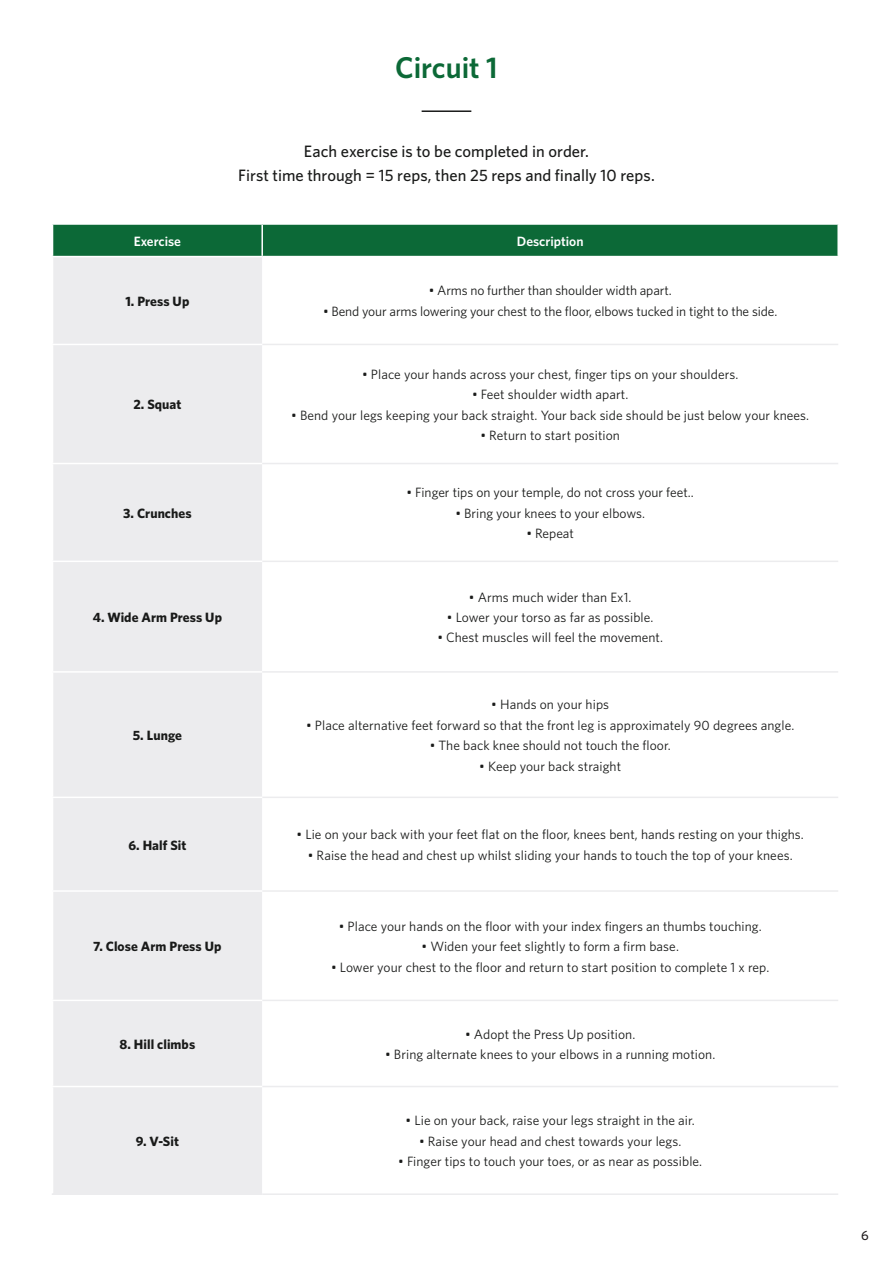
<style>
.page{position:relative;width:893px;height:1263px;background:#fff}
.page>*{position:absolute;margin:0;border:0;box-sizing:border-box;transform-origin:0 0}
.t1{font:600 30px "Whitney";color:#0c6937}
.t2{font:500 16.5px "Whitney";color:#191a19}
.t3{font:13.5px "Whitney";letter-spacing:.005em;color:#191a19}
.t4{font:700 13.5px "Whitney";letter-spacing:.005em;color:#191a19}
.t5{font:600 13.5px "Whitney";color:#fff}
.t6{font:500 13.5px "Whitney";color:#231f20}
</style>
<div class="page">
<hr style="left:422px;top:110px;width:49px;height:2px;background:#191a19">
<div style="left:53px;top:225px;width:784px;height:31px;background:#0c6937"></div>
<div style="left:53px;top:257px;width:209px;height:936px;background:#ececee"></div>
<hr style="left:52px;top:671px;width:210px;height:2px;background:#fff">
<hr style="left:52px;top:463px;width:210px;height:1px;background:#fff">
<hr style="left:261px;top:225px;width:2px;height:31px;background:#fff">
<hr style="left:262px;top:561px;width:576px;height:1px;background:#ececee">
<hr style="left:262px;top:796px;width:576px;height:2px;background:#ececee">
<hr style="left:262px;top:344px;width:576px;height:1px;background:#ececee">
<hr style="left:262px;top:890px;width:576px;height:2px;background:#ececee">
<hr style="left:262px;top:1000px;width:576px;height:1px;background:#ececee">
<hr style="left:262px;top:1086px;width:576px;height:1px;background:#ececee">
<hr style="left:52px;top:1193px;width:210px;height:2px;background:#ececee">
<hr style="left:262px;top:1193px;width:576px;height:2px;background:#ececee">
<hr style="left:52px;top:344px;width:210px;height:1px;background:#fff">
<hr style="left:52px;top:561px;width:210px;height:1px;background:#fff">
<hr style="left:52px;top:796px;width:210px;height:2px;background:#fff">
<hr style="left:262px;top:463px;width:576px;height:1px;background:#ececee">
<hr style="left:262px;top:671px;width:576px;height:2px;background:#ececee">
<hr style="left:52px;top:890px;width:210px;height:2px;background:#fff">
<hr style="left:52px;top:1000px;width:210px;height:1px;background:#fff">
<hr style="left:52px;top:1086px;width:210px;height:1px;background:#fff">
<p class="t1" style="left:395px;top:48px;width:104px">Circuit 1</p>
<p class="t2" style="left:304px;top:140px;width:287px">Each exercise is to be completed in order.</p>
<p class="t2" style="left:238px;top:164px;width:418px">First time through = 15 reps, then 25 reps and finally 10 reps.</p>
<p class="t5" style="left:134px;top:232px;width:49px">Exercise</p>
<p class="t5" style="left:517px;top:232px;width:68px">Description</p>
<p class="t4" style="left:125px;top:292px;width:65px">1. Press Up</p>
<p class="t4" style="left:133px;top:396px;width:50px">2. Squat</p>
<p class="t4" style="left:123px;top:504px;width:70px">3. Crunches</p>
<p class="t4" style="left:93px;top:608px;width:131px">4. Wide Arm Press Up</p>
<p class="t4" style="left:133px;top:726px;width:51px">5. Lunge</p>
<p class="t4" style="left:128px;top:836px;width:60px">6. Half Sit</p>
<p class="t4" style="left:93px;top:937px;width:130px">7. Close Arm Press Up</p>
<p class="t4" style="left:119px;top:1035px;width:77px">8. Hill climbs</p>
<p class="t4" style="left:136px;top:1132px;width:45px">9. V-Sit</p>
<p class="t3" style="left:429px;top:282px;width:244px">• Arms no further than shoulder width apart.</p>
<p class="t3" style="left:323px;top:302px;width:456px">• Bend your arms lowering your chest to the floor, elbows tucked in tight to the side.</p>
<p class="t3" style="left:362px;top:365px;width:378px">• Place your hands across your chest, finger tips on your shoulders.</p>
<p class="t3" style="left:472px;top:385px;width:158px">• Feet shoulder width apart.</p>
<p class="t3" style="left:291px;top:406px;width:519px">• Bend your legs keeping your back straight. Your back side should be just below your knees.</p>
<p class="t3" style="left:480px;top:426px;width:141px">• Return to start position</p>
<p class="t3" style="left:407px;top:484px;width:289px">• Finger tips on your temple, do not cross your feet..</p>
<p class="t3" style="left:455px;top:504px;width:191px">• Bring your knees to your elbows.</p>
<p class="t3" style="left:526px;top:525px;width:49px">• Repeat</p>
<p class="t3" style="left:469px;top:588px;width:164px">• Arms much wider than Ex1.</p>
<p class="t3" style="left:447px;top:608px;width:208px">• Lower your torso as far as possible.</p>
<p class="t3" style="left:437px;top:629px;width:227px">• Chest muscles will feel the movement.</p>
<p class="t3" style="left:491px;top:696px;width:119px">• Hands on your hips</p>
<p class="t3" style="left:306px;top:716px;width:490px">• Place alternative feet forward so that the front leg is approximately 90 degrees angle.</p>
<p class="t3" style="left:430px;top:736px;width:242px">• The back knee should not touch the floor.</p>
<p class="t3" style="left:479px;top:757px;width:143px">• Keep your back straight</p>
<p class="t3" style="left:297px;top:826px;width:509px">• Lie on your back with your feet flat on the floor, knees bent, hands resting on your thighs.</p>
<p class="t3" style="left:308px;top:846px;width:486px">• Raise the head and chest up whilst sliding your hands to touch the top of your knees.</p>
<p class="t3" style="left:339px;top:917px;width:424px">• Place your hands on the floor with your index fingers an thumbs touching.</p>
<p class="t3" style="left:421px;top:937px;width:259px">• Widen your feet slightly to form a firm base.</p>
<p class="t3" style="left:331px;top:958px;width:440px">• Lower your chest to the floor and return to start position to complete 1 x rep.</p>
<p class="t3" style="left:465px;top:1025px;width:172px">• Adopt the Press Up position.</p>
<p class="t3" style="left:385px;top:1045px;width:332px">• Bring alternate knees to your elbows in a running motion.</p>
<p class="t3" style="left:406px;top:1112px;width:291px">• Lie on your back, raise your legs straight in the air.</p>
<p class="t3" style="left:419px;top:1132px;width:264px">• Raise your head and chest towards your legs.</p>
<p class="t3" style="left:398px;top:1152px;width:306px">• Finger tips to touch your toes, or as near as possible.</p>
<p class="t6" style="left:861px;top:1227px;width:9px">6</p>
</div>
